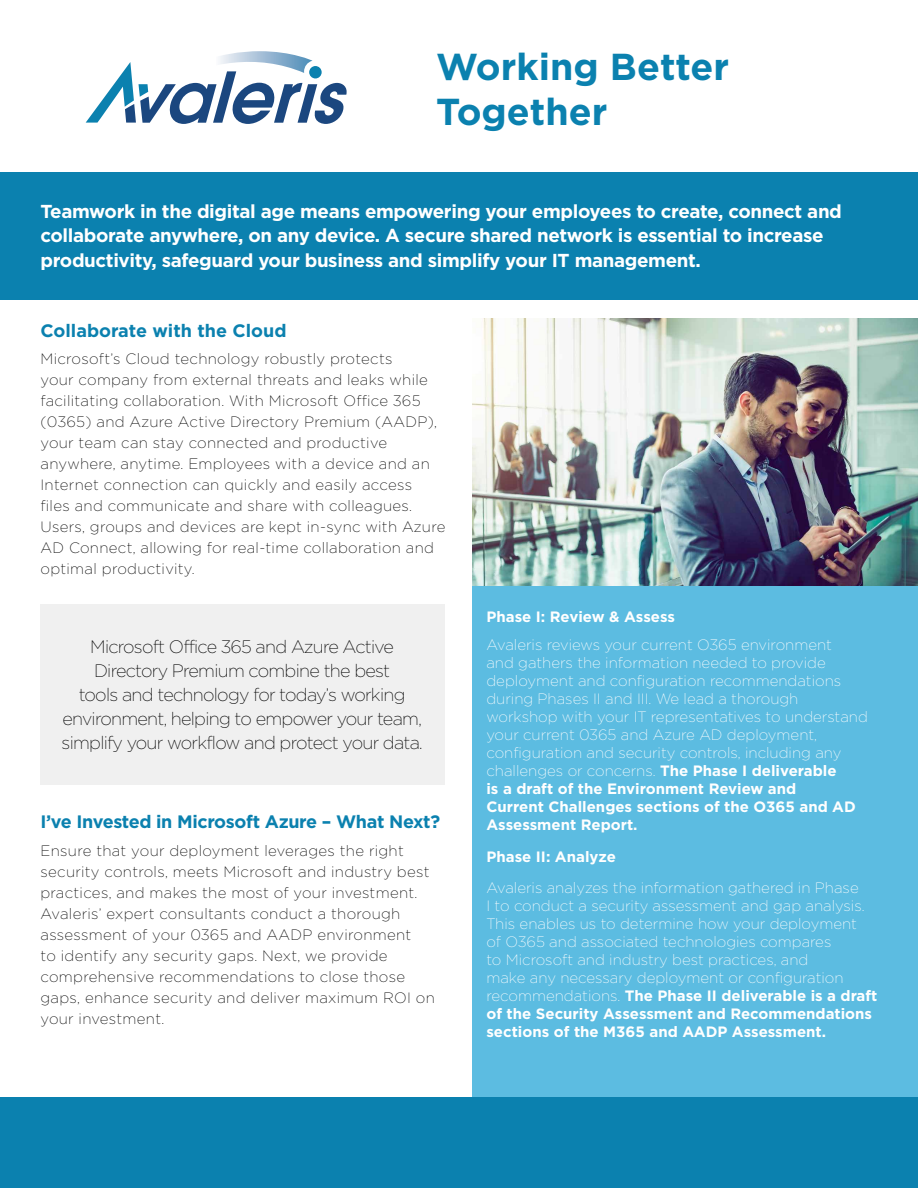
<style>
.page{position:relative;width:918px;height:1188px;background:#fff}
.page>*{position:absolute;margin:0;border:0;box-sizing:border-box;transform-origin:0 0}
.t1{font:700 37.5px/45px "Gotham";color:#0b81af}
.t2{font:700 18.75px/24.6px "Gotham";letter-spacing:-.02em;color:#fff}
.t3{font:200 18px/24px "Gotham";letter-spacing:-.04em;color:#000;text-align:center}
.t4{font:700 18px "Gotham";letter-spacing:-.02em;color:#0b81af}
.t5{font:700 18px "Gotham";color:#0b81af}
.t6{font:200 15px/21px "Gotham";letter-spacing:.02em;color:#000}
.t7{font:200 15px/18px "Gotham";color:#fff}
.t8{font:700 15px "Gotham";color:#fff}
.s1{font-weight:700}
</style>
<div class="page">
<div style="left:0;top:172px;width:918px;height:128px;background:#0b81af"></div>
<div style="left:472px;top:542px;width:446px;height:634px;background:#5cbce1"></div>
<img style="left:472px;top:318px;width:446px;height:267px">
<div style="left:40px;top:604px;width:406px;height:181px;background:#f0f0f0"></div>
<div style="left:0;top:1097px;width:918px;height:91px;background:#0b81af"></div>
<svg style="left:86px;top:51px;width:261px;height:73px"></svg>
<h1 class="t1" style="left:436px;top:44px;width:294px">Working Better<br>Together</h1>
<p class="t2" style="left:40px;top:198px;width:803px">Teamwork in the digital age means empowering your employees to create, connect and collaborate anywhere, on any device. A secure shared network is essential to increase productivity, safeguard your business and simplify your IT management.</p>
<p class="t5" style="left:40px;top:320px;width:248px">Collaborate with the Cloud</p>
<p class="t6" style="left:40px;top:349px;width:406px">Microsoft’s Cloud technology robustly protects<br>your company from external threats and leaks while facilitating collaboration. With Microsoft Office 365 (0365) and Azure Active Directory Premium (AADP), your team can stay connected and productive anywhere, anytime. Employees with a device and an Internet connection can quickly and easily access<br>files and communicate and share with colleagues.<br>Users, groups and devices are kept in-sync with Azure AD Connect, allowing for real-time collaboration and optimal productivity.</p>
<p class="t3" style="left:62px;top:634px;width:363px">Microsoft Office 365 and Azure Active Directory Premium combine the best<br>tools and technology for today’s working environment, helping to empower your team, simplify your workflow and protect your data.</p>
<p class="t4" style="left:40px;top:811px;width:401px">I’ve Invested in Microsoft Azure – What Next?</p>
<p class="t6" style="left:40px;top:840px;width:396px">Ensure that your deployment leverages the right security controls, meets Microsoft and industry best practices, and makes the most of your investment.<br>Avaleris’ expert consultants conduct a thorough assessment of your 0365 and AADP environment<br>to identify any security gaps. Next, we provide comprehensive recommendations to close those gaps, enhance security and deliver maximum ROI on your investment.</p>
<p class="t8" style="left:486px;top:608px;width:190px">Phase I: Review &amp; Assess</p>
<p class="t7" style="left:486px;top:636px;width:383px">Avaleris reviews your current O365 environment<br>and gathers the information needed to provide deployment and configuration recommendations during Phases II and III. We lead a thorough workshop with your IT representatives to understand your current 0365 and Azure AD deployment, configuration and security controls, including any challenges or concerns. <span class="s1">The Phase I deliverable<br>is a draft of the Environment Review and<br>Current Challenges sections of the O365 and AD Assessment Report.</span></p>
<p class="t8" style="left:486px;top:848px;width:131px">Phase II: Analyze</p>
<p class="t7" style="left:486px;top:879px;width:393px">Avaleris analyzes the information gathered in Phase<br>I to conduct a security assessment and gap analysis.<br>This enables us to determine how your deployment<br>of O365 and associated technologies compares<br>to Microsoft and industry best practices, and<br>make any necessary deployment or configuration recommendations. <span class="s1">The Phase II deliverable is a draft of the Security Assessment and Recommendations sections of the M365 and AADP Assessment.</span></p>
</div>
